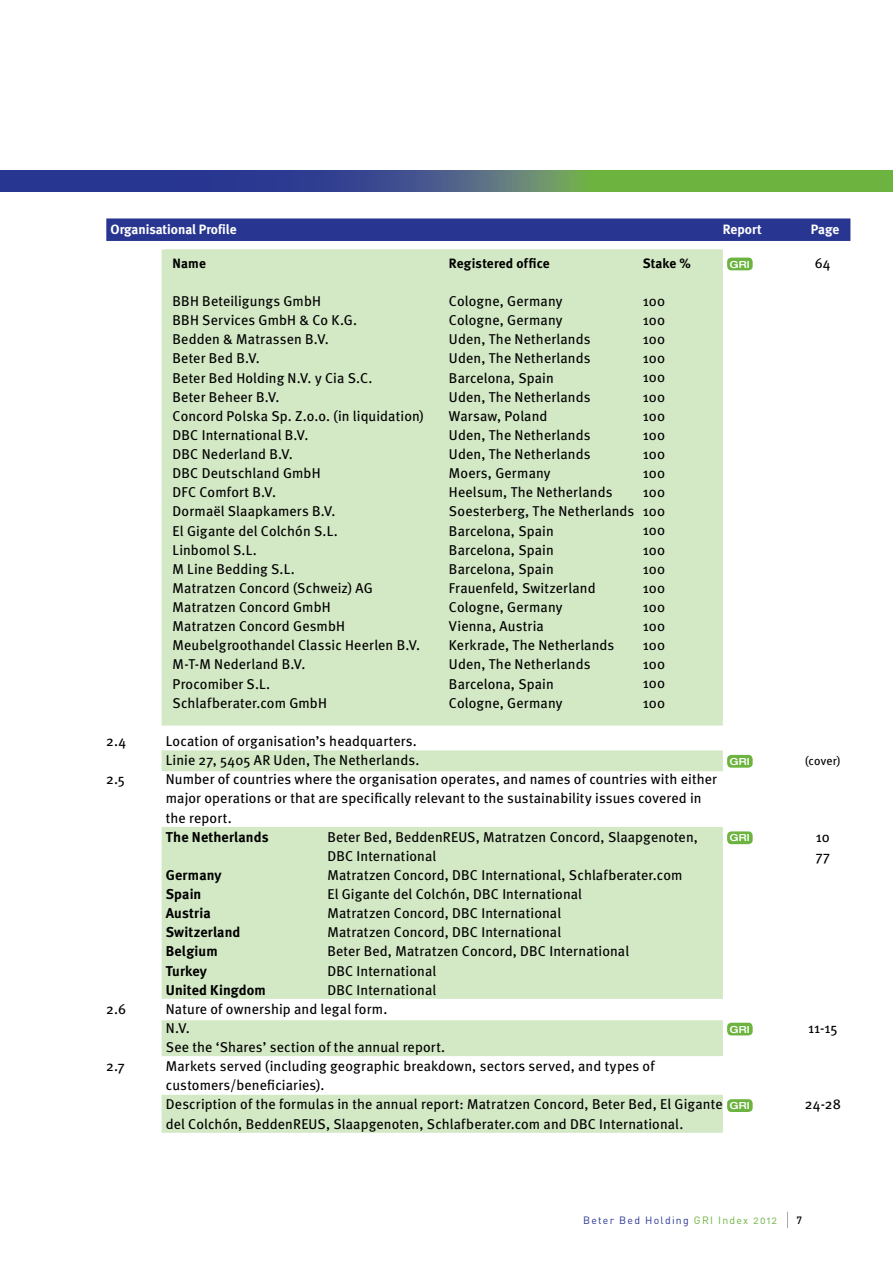
<style>
.page{position:relative;width:893px;height:1263px;background:#fff}
.page>*{position:absolute;margin:0;border:0;box-sizing:border-box;transform-origin:0 0}
.t1{font:14.25px/19px "Meta";letter-spacing:.01em;color:#000}
.t2{font:700 14.25px "Meta";letter-spacing:.01em;color:#000}
.t3{font:700 13.5px "Meta";color:#fff}
.t4{font:700 13.5px "Meta";letter-spacing:.015em;color:#000}
.t5{font:12px "Meta";letter-spacing:.015em;color:#000}
.t6{font:10.5px "DIN";letter-spacing:.12em;color:#283691}
.t7{font:500 10.5px "DIN";color:#000}
.t8{font:500 expanded 9.75px "Helvetica Neue LT Std";letter-spacing:.005em;color:#fff}
.s1{color:#6cb33f}
.s2{font-family:"DIN Regular Alternate";color:#6cb33f}
</style>
<div class="page">
<svg style="left:787px;top:1212px;width:1px;height:16px"></svg>
<svg style="left:0;top:170px;width:893px;height:21px;background:#4c7070"></svg>
<div style="left:106px;top:218px;width:744px;height:23px;background:#283691"></div>
<div style="left:162px;top:249px;width:561px;height:884px;background:#d3e8c5"></div>
<svg style="left:161px;top:726px;width:592px;height:368px;fill:#d3e8c5"></svg>
<div style="left:166px;top:249px;width:277px;height:8px;background:#d3e8c5"></div>
<svg style="left:166px;top:257px;width:1px;height:29px"></svg>
<svg style="left:717px;top:257px;width:1px;height:29px"></svg>
<hr style="left:166px;top:286px;width:277px;height:2px;background:#d3e8c5">
<hr style="left:443px;top:286px;width:194px;height:2px;background:#d3e8c5">
<hr style="left:637px;top:286px;width:81px;height:2px;background:#d3e8c5">
<div style="left:443px;top:249px;width:194px;height:8px;background:#d3e8c5"></div>
<div style="left:637px;top:249px;width:81px;height:8px;background:#d3e8c5"></div>
<div style="left:727px;top:258px;width:26px;height:12px;background:#6cb33f;border-radius:4px"></div>
<div style="left:727px;top:755px;width:26px;height:13px;background:#6cb33f;border-radius:4px"></div>
<div style="left:727px;top:831px;width:26px;height:13px;background:#6cb33f;border-radius:4px"></div>
<div style="left:727px;top:1023px;width:26px;height:12px;background:#6cb33f;border-radius:4px"></div>
<div style="left:727px;top:1099px;width:26px;height:13px;background:#6cb33f;border-radius:4px"></div>
<p class="t3" style="left:111px;top:221px;width:127px">Organisational Profile</p>
<p class="t3" style="left:723px;top:221px;width:40px">Report</p>
<p class="t3" style="left:811px;top:221px;width:30px">Page</p>
<p class="t4" style="left:173px;top:255px;width:35px">Name</p>
<p class="t4" style="left:449px;top:255px;width:102px">Registered office</p>
<p class="t4" style="left:643px;top:255px;width:50px">Stake %</p>
<p class="t1" style="left:173px;top:291px;width:253px">BBH Beteiligungs GmbH<br>BBH Services GmbH &amp; Co K.G.<br>Bedden &amp; Matrassen B.V.<br>Beter Bed B.V.<br>Beter Bed Holding N.V. y Cia S.C.<br>Beter Beheer B.V.<br>Concord Polska Sp. Z.o.o. (in liquidation)<br>DBC International B.V.<br>DBC Nederland B.V.<br>DBC Deutschland GmbH<br>DFC Comfort B.V.<br>Dormaël Slaapkamers B.V.<br>El Gigante del Colchón S.L.<br>Linbomol S.L.<br>M Line Bedding S.L.<br>Matratzen Concord (Schweiz) AG<br>Matratzen Concord GmbH<br>Matratzen Concord GesmbH<br>Meubelgroothandel Classic Heerlen B.V.<br>M-T-M Nederland B.V.<br>Procomiber S.L.<br>Schlafberater.com GmbH</p>
<p class="t1" style="left:449px;top:291px;width:187px">Cologne, Germany<br>Cologne, Germany<br>Uden, The Netherlands<br>Uden, The Netherlands<br>Barcelona, Spain<br>Uden, The Netherlands<br>Warsaw, Poland<br>Uden, The Netherlands<br>Uden, The Netherlands<br>Moers, Germany<br>Heelsum, The Netherlands<br>Soesterberg, The Netherlands<br>Barcelona, Spain<br>Barcelona, Spain<br>Barcelona, Spain<br>Frauenfeld, Switzerland<br>Cologne, Germany<br>Vienna, Austria<br>Kerkrade, The Netherlands<br>Uden, The Netherlands<br>Barcelona, Spain<br>Cologne, Germany</p>
<p class="t1" style="left:643px;top:291px;width:24px;text-align:justify">100<br>100<br>100<br>100<br>100<br>100<br>100<br>100<br>100<br>100<br>100<br>100<br>100<br>100<br>100<br>100<br>100<br>100<br>100<br>100<br>100<br>100</p>
<p class="t8" style="left:730px;top:258px;width:21px">GRI</p>
<p class="t1" style="left:815px;top:253px;width:18px">64</p>
<p class="t1" style="left:106px;top:731px;width:22px">2.4</p>
<p class="t1" style="left:166px;top:731px;width:255px">Location of organisation’s headquarters.<br>Linie 27, 5405 AR Uden, The Netherlands.</p>
<p class="t1" style="left:106px;top:769px;width:20px">2.5</p>
<p class="t1" style="left:166px;top:769px;width:553px">Number of countries where the organisation operates, and names of countries with either major operations or that are specifically relevant to the sustainability issues covered in the report.</p>
<p class="t2" style="left:166px;top:828px;width:104px">The Netherlands</p>
<p class="t1" style="left:327px;top:827px;width:372px">Beter Bed, BeddenREUS, Matratzen Concord, Slaapgenoten,<br>DBC International</p>
<p class="t2" style="left:166px;top:866px;width:57px">Germany</p>
<p class="t1" style="left:327px;top:865px;width:356px">Matratzen Concord, DBC International, Schlafberater.com</p>
<p class="t2" style="left:166px;top:885px;width:37px">Spain</p>
<p class="t1" style="left:327px;top:884px;width:256px">El Gigante del Colchón, DBC International</p>
<p class="t2" style="left:166px;top:905px;width:47px">Austria</p>
<p class="t1" style="left:327px;top:903px;width:235px">Matratzen Concord, DBC International</p>
<p class="t2" style="left:166px;top:924px;width:76px">Switzerland</p>
<p class="t1" style="left:327px;top:922px;width:235px">Matratzen Concord, DBC International</p>
<p class="t2" style="left:166px;top:943px;width:53px">Belgium</p>
<p class="t1" style="left:327px;top:942px;width:303px">Beter Bed, Matratzen Concord, DBC International</p>
<p class="t2" style="left:166px;top:962px;width:43px">Turkey</p>
<p class="t1" style="left:327px;top:961px;width:110px">DBC International</p>
<p class="t2" style="left:166px;top:981px;width:102px">United Kingdom</p>
<p class="t1" style="left:327px;top:980px;width:110px">DBC International</p>
<p class="t1" style="left:106px;top:999px;width:21px">2.6</p>
<p class="t1" style="left:166px;top:999px;width:281px">Nature of ownership and legal form.<br>N.V.<br>See the ‘Shares’ section of the annual report.</p>
<p class="t1" style="left:106px;top:1056px;width:20px">2.7</p>
<p class="t1" style="left:166px;top:1056px;width:558px">Markets served (including geographic breakdown, sectors served, and types of customers/beneficiaries).<br>Description of the formulas in the annual report: Matratzen Concord, Beter Bed, El Gigante del Colchón, BeddenREUS, Slaapgenoten, Schlafberater.com and DBC International.</p>
<p class="t8" style="left:730px;top:755px;width:21px">GRI</p>
<p class="t5" style="left:805px;top:754px;width:37px">(cover)</p>
<p class="t8" style="left:730px;top:832px;width:21px">GRI</p>
<p class="t1" style="left:816px;top:827px;width:16px">10<br>77</p>
<p class="t8" style="left:730px;top:1023px;width:21px">GRI</p>
<p class="t1" style="left:808px;top:1018px;width:31px">11-15</p>
<p class="t8" style="left:730px;top:1100px;width:21px">GRI</p>
<p class="t1" style="left:805px;top:1095px;width:38px">24-28</p>
<p class="t6" style="left:583px;top:1214px;width:196px">Beter Bed Holding <span class="s1">GRI Index</span> <span class="s2">2012</span></p>
<p class="t7" style="left:797px;top:1214px;width:7px">7</p>
</div>
